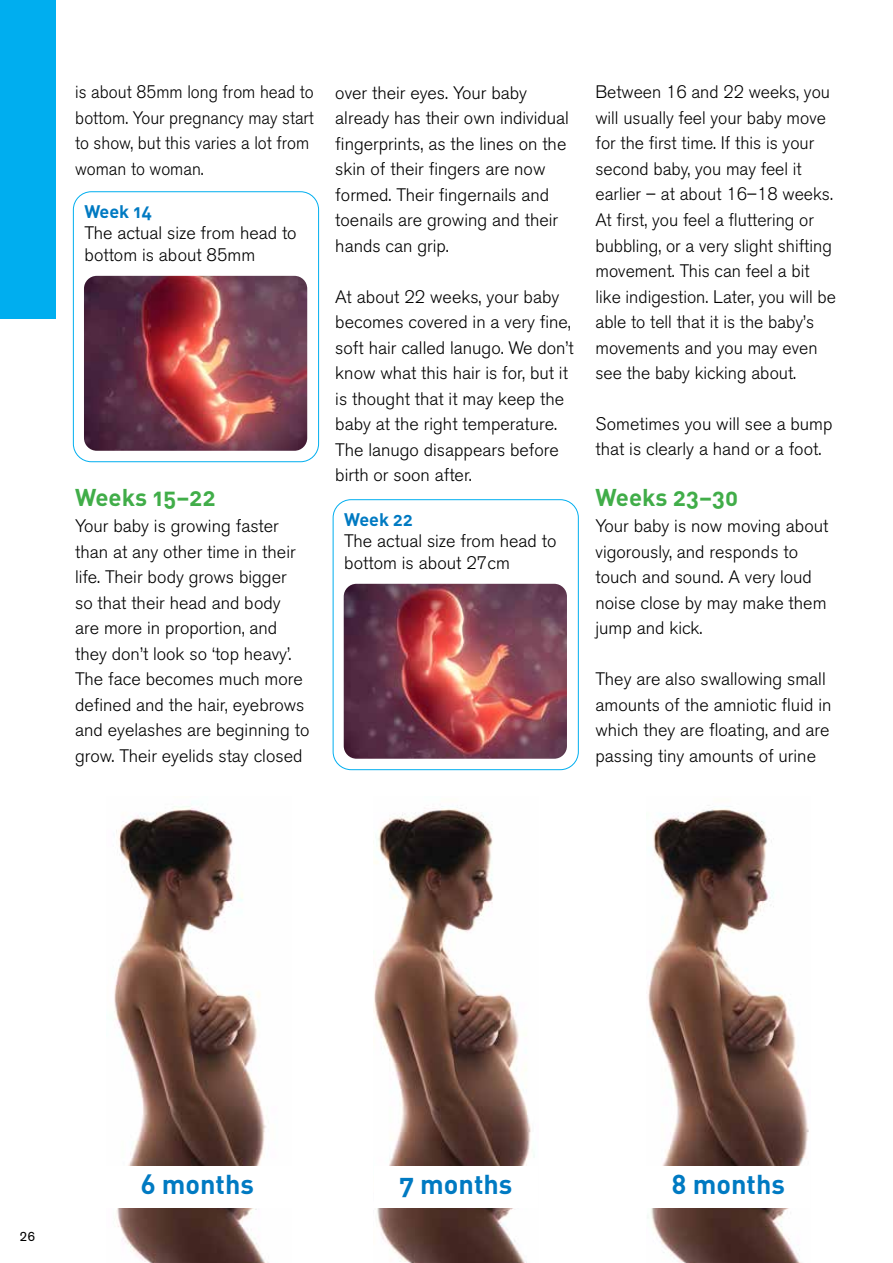
<style>
.page{position:relative;width:893px;height:1263px;background:#fff}
.page>*{position:absolute;margin:0;border:0;box-sizing:border-box;transform-origin:0 0}
.t1{font:27px "DIN Bold Alternate";color:#007ac2}
.t2{font:24px "DIN Bold Alternate";color:#41ad49}
.t3{font:300 18px/25.5px "Akzidenz Grotesk BE";color:#000}
.t4{font:300 18px/25.5px "Akzidenz Grotesk BE";color:#000;scale:.95 1}
.t5{font:18px "DIN Bold Alternate";color:#007ac2}
.t6{font:13.5px "Akzidenz Grotesk BE";color:#000}
</style>
<div class="page">
<div style="left:0;top:0;width:55px;height:319px;background:#00aeef"></div>
<img style="left:114px;top:806px;width:154px;height:457px">
<img style="left:374px;top:806px;width:161px;height:457px">
<div style="left:103px;top:1166px;width:189px;height:42px;background:#fff"></div>
<div style="left:374px;top:1166px;width:163px;height:42px;background:#fff"></div>
<img style="left:647px;top:806px;width:162px;height:457px">
<div style="left:647px;top:1166px;width:163px;height:42px;background:#fff"></div>
<div style="left:73px;top:191px;width:246px;height:271px;border:1px solid #00aeef;border-radius:18px"></div>
<img style="left:84px;top:276px;width:223px;height:175px">
<div style="left:333px;top:499px;width:246px;height:271px;border:1px solid #00aeef;border-radius:18px"></div>
<img style="left:344px;top:584px;width:223px;height:175px">
<p class="t4" style="left:75px;top:80px;width:253px">is about 85mm long from head to bottom. Your pregnancy may start to show, but this varies a lot from woman to woman.</p>
<p class="t5" style="left:84px;top:199px;width:69px">Week 14</p>
<p class="t3" style="left:84px;top:223px;width:214px;line-height:21.6px">The actual size from head to bottom is about 85mm</p>
<h2 class="t2" style="left:75px;top:482px;width:142px">Weeks 15–22</h2>
<p class="t3" style="left:75px;top:513px;width:236px">Your baby is growing faster than at any other time in their life. Their body grows bigger<br>so that their head and body<br>are more in proportion, and they don’t look so ‘top heavy’.<br>The face becomes much more defined and the hair, eyebrows and eyelashes are beginning to grow. Their eyelids stay closed</p>
<p class="t3" style="left:335px;top:80px;width:235px">over their eyes. Your baby already has their own individual fingerprints, as the lines on the skin of their fingers are now formed. Their fingernails and toenails are growing and their hands can grip.</p>
<p class="t3" style="left:335px;top:284px;width:240px">At about 22 weeks, your baby becomes covered in a very fine, soft hair called lanugo. We don’t know what this hair is for, but it is thought that it may keep the baby at the right temperature.<br>The lanugo disappears before birth or soon after.</p>
<p class="t5" style="left:344px;top:507px;width:70px">Week 22</p>
<p class="t3" style="left:344px;top:530px;width:214px;line-height:21.6px">The actual size from head to bottom is about 27cm</p>
<p class="t3" style="left:595px;top:80px;width:242px">Between 16 and 22 weeks, you will usually feel your baby move for the first time. If this is your second baby, you may feel it earlier – at about 16–18 weeks.<br>At first, you feel a fluttering or bubbling, or a very slight shifting movement. This can feel a bit like indigestion. Later, you will be able to tell that it is the baby’s movements and you may even see the baby kicking about.</p>
<p class="t3" style="left:595px;top:411px;width:239px">Sometimes you will see a bump that is clearly a hand or a foot.</p>
<h2 class="t2" style="left:595px;top:482px;width:144px">Weeks 23–30</h2>
<p class="t3" style="left:595px;top:513px;width:234px">Your baby is now moving about vigorously, and responds to touch and sound. A very loud noise close by may make them jump and kick.</p>
<p class="t3" style="left:595px;top:666px;width:237px">They are also swallowing small amounts of the amniotic fluid in which they are floating, and are passing tiny amounts of urine</p>
<p class="t6" style="left:20px;top:1229px;width:17px">26</p>
<h1 class="t1" style="left:141px;top:1167px;width:115px">6 months</h1>
<h1 class="t1" style="left:399px;top:1167px;width:115px">7 months</h1>
<h1 class="t1" style="left:671px;top:1167px;width:115px">8 months</h1>
</div>
